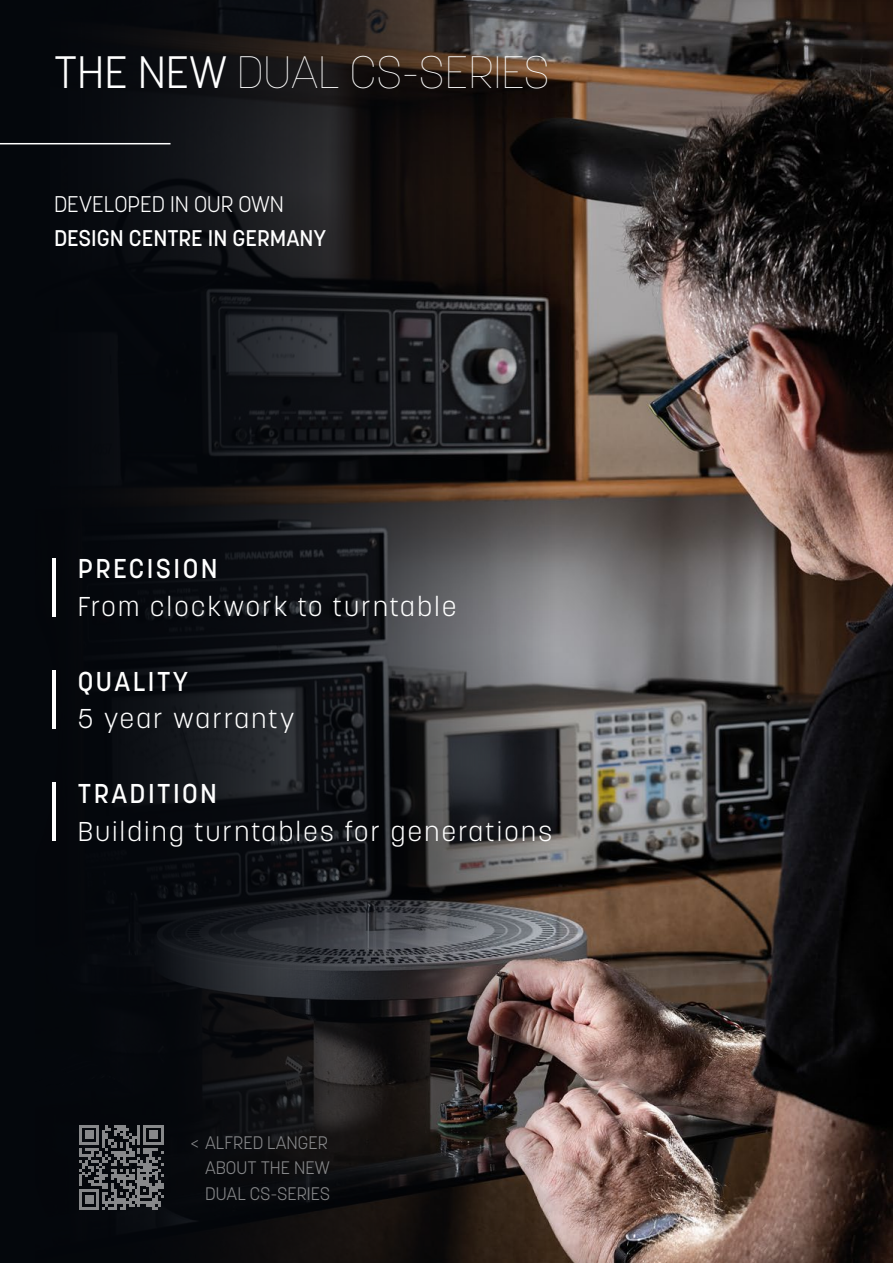
<style>
.page{position:relative;width:893px;height:1263px;background:#fff}
.page>*{position:absolute;margin:0;border:0;box-sizing:border-box;transform-origin:0 0}
.t1{font:100 45px "Korolev";color:#fff}
.t2{font:300 27px "Korolev";letter-spacing:.09em;color:#fff}
.t3{font:500 27px "Korolev";letter-spacing:.09em;color:#fff}
.t4{font:500 22.5px "Korolev";color:#fff}
.t5{font:300 22.5px "Korolev";color:#fff}
.t6{font:300 18px/25.5px "Korolev";color:#87888a}
.s1{font-weight:300}
</style>
<div class="page">
<img style="left:0;top:0;width:893px;height:1263px">
<hr style="left:0;top:143px;width:171px;height:1px;background:#fff">
<hr style="left:52px;top:558px;width:4px;height:58px;background:#fff">
<hr style="left:52px;top:670px;width:4px;height:58px;background:#fff">
<hr style="left:52px;top:782px;width:4px;height:59px;background:#fff">
<svg style="left:79px;top:1125px;width:85px;height:84px;background:#494a4e"></svg>
<h1 class="t1" style="left:54px;top:43px;width:497px"><span class="s1">THE NEW</span> DUAL CS-SERIES</h1>
<p class="t5" style="left:54px;top:190px;width:232px">DEVELOPED IN OUR OWN</p>
<p class="t4" style="left:54px;top:223px;width:274px">DESIGN CENTRE IN GERMANY</p>
<p class="t3" style="left:78px;top:552px;width:141px">PRECISION</p>
<p class="t2" style="left:78px;top:589px;width:380px">From clockwork to turntable</p>
<p class="t3" style="left:78px;top:664px;width:112px">QUALITY</p>
<p class="t2" style="left:78px;top:702px;width:218px">5 year warranty</p>
<p class="t3" style="left:78px;top:777px;width:141px">TRADITION</p>
<p class="t2" style="left:78px;top:814px;width:476px">Building turntables for generations</p>
<p class="t6" style="left:205px;top:1129px;width:127px;text-indent:-14px">&lt; ALFRED LANGER<br>ABOUT THE NEW<br>DUAL CS-SERIES</p>
</div>
